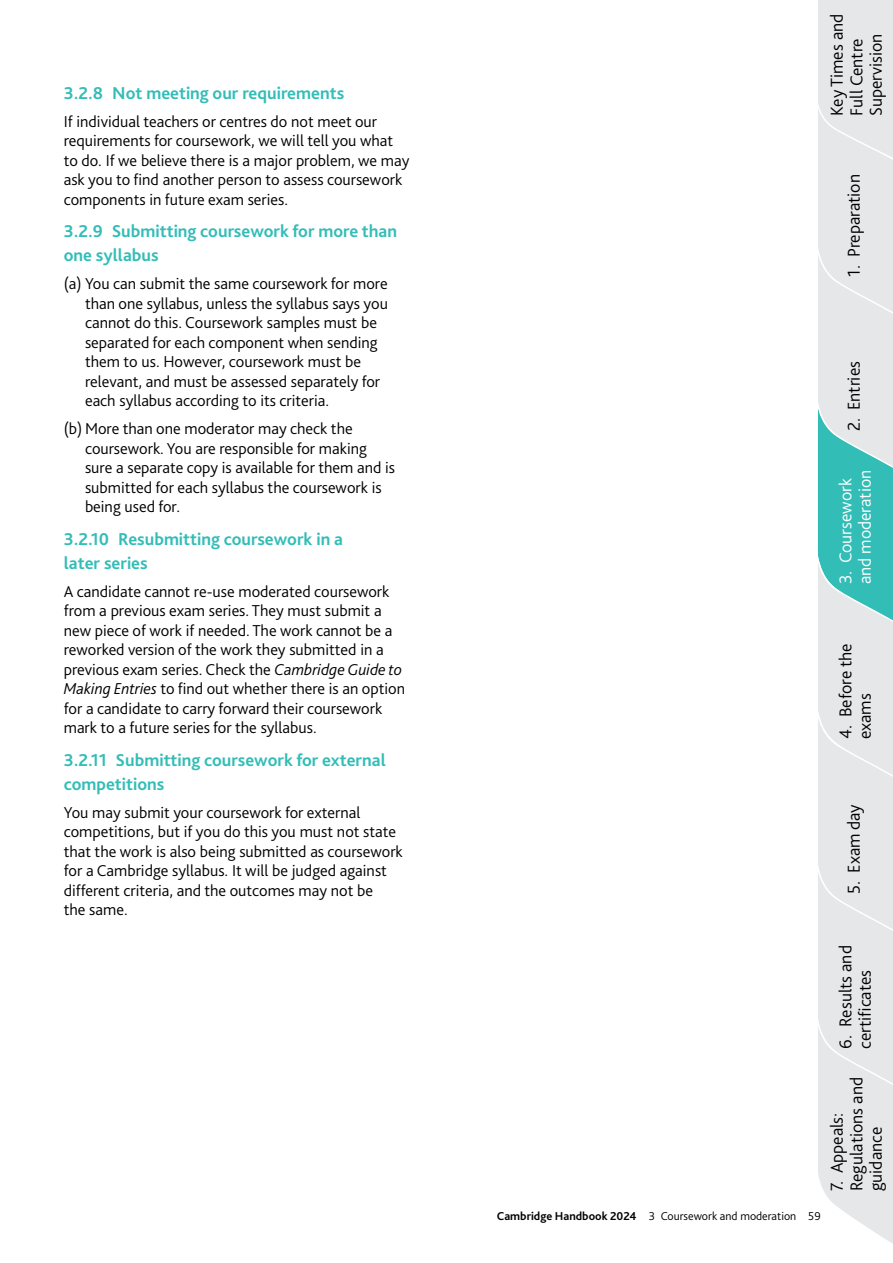
<style>
.page{position:relative;width:893px;height:1263px;background:#fff}
.page>*{position:absolute;margin:0;border:0;box-sizing:border-box;transform-origin:0 0}
.Admin_heading_3{font:700 18px/24px "Bliss Pro";color:#33bdb7}
.t1{font:300 18px/19.5px "Bliss Pro";color:#000}
.t2{font:300 18px/19.5px "Bliss Pro";color:#fff}
.Body_text{font:300 16.5px/19.5px "Bliss Pro";color:#000}
.Body_text_inset{font:300 16.5px/19.5px "Bliss Pro";color:#000}
.t3{font:300 12px "Bliss Pro";color:#000}
.s1{font-style:italic}
.s2{font-weight:700}
</style>
<div class="page">
<svg style="left:818px;top:0;width:75px;height:1244px;background:#d0e2e2"></svg>
<p class="Admin_heading_3" style="left:64px;top:81px;width:282px">3.2.8 Not meeting our requirements</p>
<p class="Body_text" style="left:64px;top:111px;width:347px">If individual teachers or centres do not meet our requirements for coursework, we will tell you what to do. If we believe there is a major problem, we may ask you to find another person to assess coursework components in future exam series.</p>
<p class="Admin_heading_3" style="left:64px;top:219px;width:335px">3.2.9 Submitting coursework for more than one syllabus</p>
<p class="Body_text_inset" style="left:85px;top:274px;width:304px;text-indent:-21px">(a) You can submit the same coursework for more than one syllabus, unless the syllabus says you cannot do this. Coursework samples must be separated for each component when sending them to us. However, coursework must be relevant, and must be assessed separately for each syllabus according to its criteria.</p>
<p class="Body_text_inset" style="left:85px;top:419px;width:312px;text-indent:-21px">(b) More than one moderator may check the coursework. You are responsible for making sure a separate copy is available for them and is submitted for each syllabus the coursework is being used for.</p>
<p class="Admin_heading_3" style="left:64px;top:527px;width:281px">3.2.10 Resubmitting coursework in a later series</p>
<p class="Body_text" style="left:64px;top:581px;width:343px">A candidate cannot re-use moderated coursework from a previous exam series. They must submit a new piece of work if needed. The work cannot be a reworked version of the work they submitted in a previous exam series. Check the <span class="s1">Cambridge Guide to Making Entries</span> to find out whether there is an option for a candidate to carry forward their coursework mark to a future series for the syllabus.</p>
<p class="Admin_heading_3" style="left:64px;top:748px;width:324px">3.2.11 Submitting coursework for external competitions</p>
<p class="Body_text" style="left:64px;top:802px;width:341px">You may submit your coursework for external competitions, but if you do this you must not state that the work is also being submitted as coursework for a Cambridge syllabus. It will be judged against different criteria, and the outcomes may not be<br>the same.</p>
<p class="t1" style="left:827px;top:116px;width:104px;rotate:-90deg">Key Times and<br>Full Centre<br>Supervision</p>
<p class="t1" style="left:844px;top:277px;width:104px;rotate:-90deg">1. Preparation</p>
<p class="t1" style="left:844px;top:431px;width:71px;rotate:-90deg">2. Entries</p>
<p class="t2" style="left:836px;top:584px;width:116px;rotate:-90deg">3. Coursework and moderation</p>
<p class="t1" style="left:836px;top:739px;width:97px;rotate:-90deg">4. Before the exams</p>
<p class="t1" style="left:844px;top:894px;width:92px;rotate:-90deg">5. Exam day</p>
<p class="t1" style="left:836px;top:1049px;width:105px;rotate:-90deg">6. Results and certificates</p>
<p class="t3" style="left:497px;top:1209px;width:325px"><span class="s2">Cambridge Handbook 2024</span> 3 Coursework and moderation 59</p>
<p class="t1" style="left:827px;top:1191px;width:116px;rotate:-90deg">7. Appeals:<br>Regulations and guidance</p>
</div>
